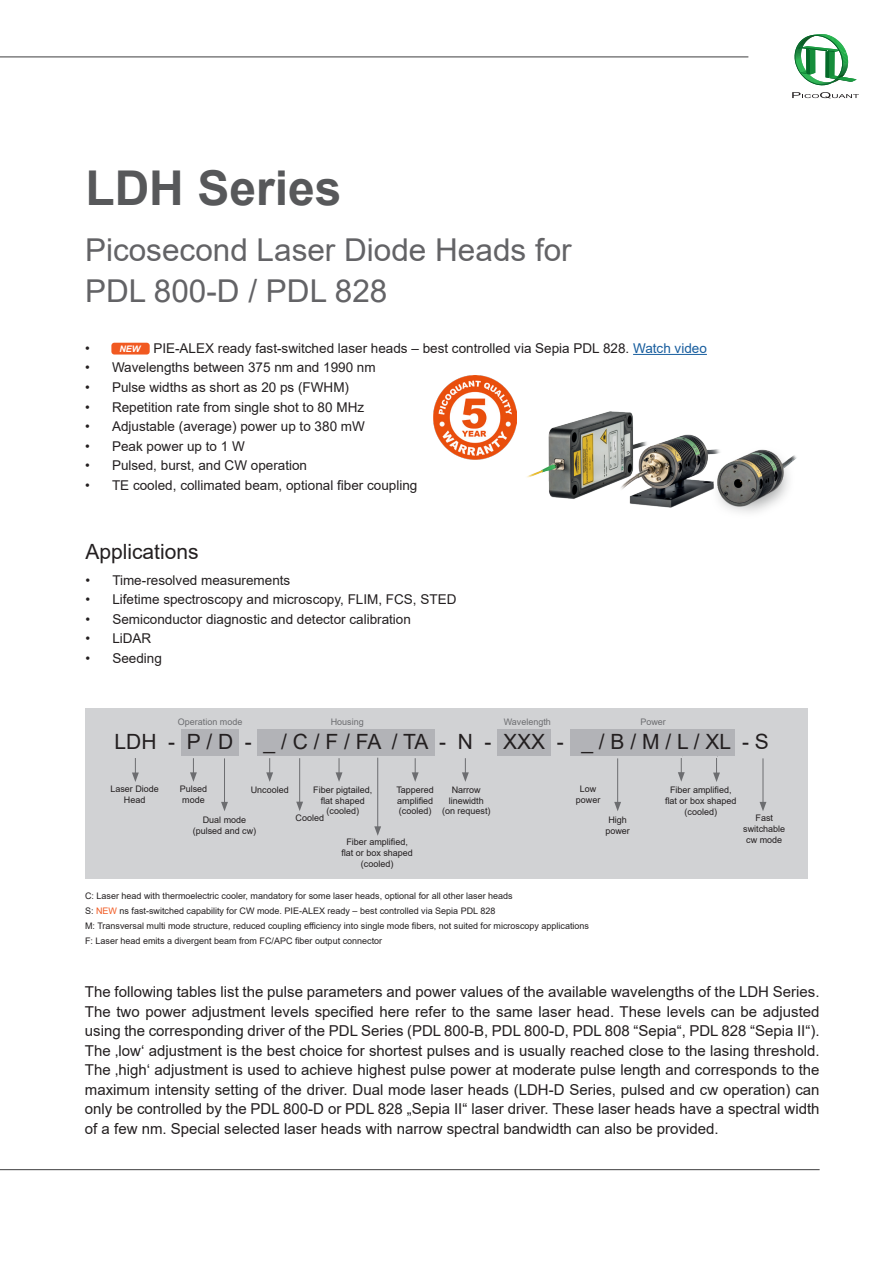
<style>
.page{position:relative;width:893px;height:1263px;background:#fff}
.page>*{position:absolute;margin:0;border:0;box-sizing:border-box;transform-origin:0 0}
.Überschrift{font:700 48px "Arial";color:#57585a}
.Unterüberschrift{font:31.5px/40.5px "Arial";color:#636366}
.Überschrift_Specs{font:21px "Arial";color:#231f20}
.Fließtext{font:15px/19.5px "Arial";color:#231f20;text-align:justify}
.t1{font:13.5px "Arial";color:#231f20}
.t2{font:9px/10.8px "Arial";color:#231f20;text-align:center}
.t3{font:9px "Arial";color:#6c6d70}
.t4{font:italic 700 9px "Arial";color:#fff}
.s1{color:#175d9e}
.s2{color:#f15921}
</style>
<div class="page">
<div style="left:86px;top:708px;width:722px;height:171px;background:#d1d2d4"></div>
<svg style="left:795px;top:34px;width:61px;height:51px"></svg>
<svg style="left:792px;top:92px;width:67px;height:6px"></svg>
<hr style="left:0;top:57px;width:748px;height:1px;background:#3e3e3f">
<hr style="left:0;top:1169px;width:820px;height:1px;background:#3e3e3f">
<hr style="left:633px;top:354px;width:74px;height:1px;background:#175d9e">
<img style="left:527px;top:411px;width:270px;height:102px">
<div style="left:181px;top:729px;width:58px;height:27px;background:#b2b3b7"></div>
<svg style="left:132px;top:758px;width:7px;height:24px"></svg>
<svg style="left:190px;top:758px;width:7px;height:24px"></svg>
<svg style="left:266px;top:758px;width:7px;height:24px"></svg>
<svg style="left:462px;top:758px;width:7px;height:24px"></svg>
<hr style="left:224px;top:758px;width:1px;height:46px;background:#6c6d70">
<svg style="left:221px;top:802px;width:7px;height:9px"></svg>
<hr style="left:299px;top:758px;width:1px;height:46px;background:#6c6d70">
<svg style="left:296px;top:802px;width:7px;height:9px"></svg>
<hr style="left:617px;top:758px;width:1px;height:46px;background:#6c6d70">
<svg style="left:614px;top:802px;width:7px;height:9px"></svg>
<svg style="left:336px;top:758px;width:6px;height:24px"></svg>
<div style="left:257px;top:729px;width:177px;height:27px;background:#b2b3b7"></div>
<hr style="left:377px;top:758px;width:1px;height:71px;background:#6c6d70">
<svg style="left:374px;top:826px;width:7px;height:10px"></svg>
<div style="left:570px;top:730px;width:164px;height:26px;background:#b2b3b7"></div>
<div style="left:497px;top:729px;width:53px;height:27px;background:#b2b3b7"></div>
<svg style="left:412px;top:758px;width:7px;height:24px"></svg>
<div style="left:111px;top:343px;width:39px;height:11px;background:#f15921;border-radius:3px"></div>
<svg style="left:678px;top:756px;width:7px;height:26px"></svg>
<svg style="left:713px;top:756px;width:7px;height:26px"></svg>
<hr style="left:763px;top:758px;width:1px;height:46px;background:#6c6d70">
<svg style="left:760px;top:802px;width:6px;height:9px"></svg>
<img style="left:433px;top:375px;width:84px;height:85px">
<p class="Überschrift" style="left:85px;top:154px;width:258px">LDH Series</p>
<p class="Unterüberschrift" style="left:85px;top:230px;width:488px">Picosecond Laser Diode Heads for<br>PDL 800-D / PDL 828</p>
<p class="t1" style="left:85px;top:339px;width:6px">•</p>
<p class="t1" style="left:153px;top:339px;width:555px">PIE-ALEX ready fast-switched laser heads – best controlled via Sepia PDL 828. <span class="s1">Watch video</span></p>
<p class="t1" style="left:85px;top:358px;width:292px">• Wavelengths between 375 nm and 1990 nm</p>
<p class="t1" style="left:85px;top:378px;width:266px">• Pulse widths as short as 20 ps (FWHM)</p>
<p class="t1" style="left:85px;top:397px;width:281px">• Repetition rate from single shot to 80 MHz</p>
<p class="t1" style="left:85px;top:417px;width:281px">• Adjustable (average) power up to 380 mW</p>
<p class="t1" style="left:85px;top:436px;width:161px">• Peak power up to 1 W</p>
<p class="t1" style="left:85px;top:456px;width:224px">• Pulsed, burst, and CW operation</p>
<p class="t1" style="left:85px;top:475px;width:334px">• TE cooled, collimated beam, optional fiber coupling</p>
<p class="t4" style="left:119px;top:343px;width:22px">NEW</p>
<p class="Überschrift_Specs" style="left:85px;top:537px;width:115px">Applications</p>
<p class="t1" style="left:85px;top:571px;width:207px">• Time-resolved measurements</p>
<p class="t1" style="left:85px;top:590px;width:373px">• Lifetime spectroscopy and microscopy, FLIM, FCS, STED</p>
<p class="t1" style="left:85px;top:610px;width:327px">• Semiconductor diagnostic and detector calibration</p>
<p class="t1" style="left:85px;top:629px;width:68px">• LiDAR</p>
<p class="t1" style="left:85px;top:649px;width:78px">• Seeding</p>
<p class="t3" style="left:331px;top:715px;width:35px">Housing</p>
<p class="t3" style="left:504px;top:716px;width:49px">Wavelength</p>
<p class="t3" style="left:640px;top:716px;width:27px">Power</p>
<p class="Überschrift_Specs" style="left:115px;top:727px;width:656px">LDH - P / D - _ / C / F / FA / TA - N - XXX - _ / B / M / L / XL - S</p>
<p class="t2" style="left:396px;top:784px;width:39px">Tappered</p>
<p class="t2" style="left:397px;top:795px;width:38px">amplified</p>
<p class="t2" style="left:399px;top:806px;width:34px">(cooled)</p>
<p class="t3" style="left:178px;top:716px;width:66px">Operation mode</p>
<p class="t2" style="left:110px;top:784px;width:50px">Laser Diode</p>
<p class="t2" style="left:124px;top:795px;width:23px">Head</p>
<p class="t2" style="left:180px;top:784px;width:29px">Pulsed</p>
<p class="t2" style="left:182px;top:795px;width:24px">mode</p>
<p class="t2" style="left:580px;top:784px;width:18px">Low</p>
<p class="t2" style="left:576px;top:795px;width:26px">power</p>
<p class="t2" style="left:670px;top:784px;width:63px">Fiber amplified,</p>
<p class="t2" style="left:665px;top:795px;width:73px">flat or box shaped</p>
<p class="t2" style="left:685px;top:806px;width:34px">(cooled)</p>
<p class="t2" style="left:251px;top:784px;width:40px">Uncooled</p>
<p class="t2" style="left:313px;top:784px;width:61px">Fiber pigtailed,</p>
<p class="t2" style="left:321px;top:795px;width:46px">flat shaped</p>
<p class="t2" style="left:327px;top:806px;width:34px">(cooled)</p>
<p class="t2" style="left:452px;top:784px;width:30px">Narrow</p>
<p class="t2" style="left:449px;top:795px;width:37px">linewidth</p>
<p class="t2" style="left:442px;top:806px;width:50px">(on request)</p>
<p class="t2" style="left:296px;top:812px;width:30px">Cooled</p>
<p class="t2" style="left:743px;top:813px;width:44px">Fast switchable</p>
<p class="t2" style="left:746px;top:834px;width:38px">cw mode</p>
<p class="t2" style="left:608px;top:814px;width:20px">High</p>
<p class="t2" style="left:605px;top:825px;width:26px">power</p>
<p class="t2" style="left:203px;top:814px;width:45px">Dual mode</p>
<p class="t2" style="left:193px;top:825px;width:65px">(pulsed and cw)</p>
<p class="t2" style="left:346px;top:836px;width:63px">Fiber amplified,</p>
<p class="t2" style="left:341px;top:847px;width:73px">flat or box shaped</p>
<p class="t2" style="left:361px;top:858px;width:34px">(cooled)</p>
<p class="t2" style="left:85px;top:890px;width:429px">C: Laser head with thermoelectric cooler, mandatory for some laser heads, optional for all other laser heads</p>
<p class="t2" style="left:85px;top:905px;width:412px">S: <span class="s2">NEW</span> ns fast-switched capability for CW mode. PIE-ALEX ready – best controlled via Sepia PDL 828</p>
<p class="t2" style="left:85px;top:920px;width:505px">M: Transversal multi mode structure, reduced coupling efficiency into single mode fibers, not suited for microscopy applications</p>
<p class="t2" style="left:85px;top:935px;width:299px">F: Laser head emits a divergent beam from FC/APC fiber output connector</p>
<p class="Fließtext" style="left:85px;top:982px;width:736px">The following tables list the pulse parameters and power values of the available wavelengths of the LDH Series.<br>The two power adjustment levels specified here refer to the same laser head. These levels can be adjusted using the corresponding driver of the PDL Series (PDL 800-B, PDL 800-D, PDL 808 “Sepia“, PDL 828 “Sepia II“).<br>The ‚low‘ adjustment is the best choice for shortest pulses and is usually reached close to the lasing threshold.<br>The ‚high‘ adjustment is used to achieve highest pulse power at moderate pulse length and corresponds to the maximum intensity setting of the driver. Dual mode laser heads (LDH-D Series, pulsed and cw operation) can only be controlled by the PDL 800-D or PDL 828 „Sepia II“ laser driver. These laser heads have a spectral width of a few nm. Special selected laser heads with narrow spectral bandwidth can also be provided.</p>
</div>
